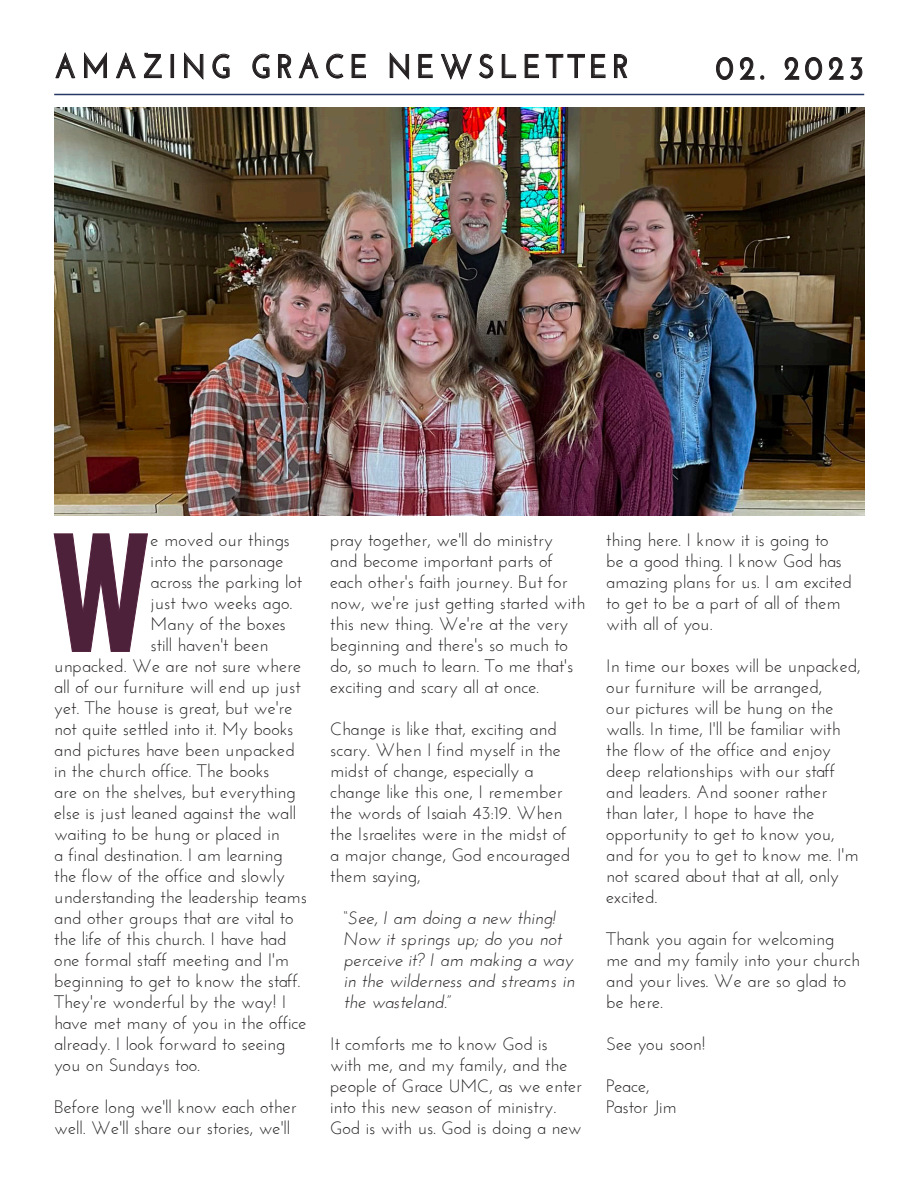
<style>
.page{position:relative;width:918px;height:1188px;background:#fff}
.page>*{position:absolute;margin:0;border:0;box-sizing:border-box;transform-origin:0 0}
.t1{font:168px "Bebas Kai";color:#4d213a}
.t2{font:700 33px "Josefin Sans";letter-spacing:.17em;color:#231f20;scale:.91 1}
.t3{font:18px/21px "Josefin Sans";color:#231f20}
.t4{font:italic 18px/21px "Josefin Sans";color:#231f20}
</style>
<div class="page">
<img style="left:54px;top:108px;width:810px;height:408px">
<hr style="left:54px;top:94px;width:810px;height:1px;background:#293764">
<svg style="left:55px;top:52px;width:21px;height:26px"></svg>
<svg style="left:84px;top:52px;width:23px;height:26px"></svg>
<svg style="left:116px;top:52px;width:20px;height:26px"></svg>
<svg style="left:144px;top:53px;width:18px;height:25px"></svg>
<div style="left:171px;top:54px;width:3px;height:24px;border:1px solid #231f20"></div>
<svg style="left:184px;top:52px;width:20px;height:28px"></svg>
<svg style="left:212px;top:53px;width:18px;height:26px"></svg>
<svg style="left:252px;top:53px;width:18px;height:26px"></svg>
<svg style="left:278px;top:54px;width:14px;height:24px"></svg>
<svg style="left:298px;top:52px;width:21px;height:26px"></svg>
<svg style="left:326px;top:53px;width:18px;height:26px"></svg>
<svg style="left:351px;top:54px;width:15px;height:24px"></svg>
<svg style="left:390px;top:52px;width:19px;height:28px"></svg>
<svg style="left:418px;top:54px;width:15px;height:24px"></svg>
<svg style="left:440px;top:54px;width:32px;height:26px"></svg>
<svg style="left:479px;top:54px;width:15px;height:25px"></svg>
<svg style="left:502px;top:54px;width:14px;height:24px"></svg>
<svg style="left:524px;top:54px;width:15px;height:24px"></svg>
<svg style="left:545px;top:54px;width:40px;height:24px"></svg>
<svg style="left:591px;top:54px;width:15px;height:24px"></svg>
<svg style="left:614px;top:54px;width:14px;height:24px"></svg>
<svg style="left:716px;top:57px;width:17px;height:23px"></svg>
<svg style="left:739px;top:57px;width:26px;height:23px"></svg>
<svg style="left:784px;top:57px;width:15px;height:23px"></svg>
<svg style="left:805px;top:57px;width:17px;height:23px"></svg>
<svg style="left:828px;top:57px;width:16px;height:23px"></svg>
<svg style="left:850px;top:57px;width:13px;height:23px"></svg>
<svg style="left:53px;top:533px;width:95px;height:119px"></svg>
<p class="t2" style="left:54px;top:47px;width:632px">AMAZING GRACE NEWSLETTER</p>
<p class="t2" style="left:716px;top:49px;width:165px">02. 2023</p>
<p class="t1" style="left:51px;top:503px;width:101px">W</p>
<p class="t3" style="left:151px;top:530px;width:141px">e moved our things</p>
<p class="t3" style="left:151px;top:551px;width:135px">into the parsonage</p>
<p class="t3" style="left:151px;top:572px;width:153px">across the parking lot</p>
<p class="t3" style="left:151px;top:593px;width:143px">just two weeks ago.</p>
<p class="t3" style="left:151px;top:614px;width:137px">Many of the boxes</p>
<p class="t3" style="left:151px;top:635px;width:119px">still haven't been</p>
<p class="t3" style="left:54px;top:656px;width:249px">unpacked. We are not sure where</p>
<p class="t3" style="left:54px;top:677px;width:248px">all of our furniture will end up just</p>
<p class="t3" style="left:54px;top:698px;width:240px">yet. The house is great, but we're</p>
<p class="t3" style="left:54px;top:719px;width:241px">not quite settled into it. My books</p>
<p class="t3" style="left:54px;top:740px;width:242px">and pictures have been unpacked</p>
<p class="t3" style="left:54px;top:761px;width:217px">in the church office. The books</p>
<p class="t3" style="left:54px;top:782px;width:243px">are on the shelves, but everything</p>
<p class="t3" style="left:54px;top:803px;width:243px">else is just leaned against the wall</p>
<p class="t3" style="left:54px;top:824px;width:227px">waiting to be hung or placed in</p>
<p class="t3" style="left:54px;top:845px;width:230px">a final destination. I am learning</p>
<p class="t3" style="left:54px;top:866px;width:232px">the flow of the office and slowly</p>
<p class="t3" style="left:54px;top:887px;width:255px">understanding the leadership teams</p>
<p class="t3" style="left:54px;top:908px;width:241px">and other groups that are vital to</p>
<p class="t3" style="left:54px;top:929px;width:234px">the life of this church. I have had</p>
<p class="t3" style="left:54px;top:950px;width:237px">one formal staff meeting and I'm</p>
<p class="t3" style="left:54px;top:971px;width:248px">beginning to get to know the staff.</p>
<p class="t3" style="left:54px;top:992px;width:233px">They're wonderful by the way! I</p>
<p class="t3" style="left:54px;top:1013px;width:254px">have met many of you in the office</p>
<p class="t3" style="left:54px;top:1034px;width:233px">already. I look forward to seeing</p>
<p class="t3" style="left:54px;top:1055px;width:148px">you on Sundays too.</p>
<p class="t3" style="left:54px;top:1097px;width:244px">Before long we'll know each other well. We'll share our stories, we'll</p>
<p class="t3" style="left:330px;top:530px;width:257px">pray together, we'll do ministry<br>and become important parts of each other's faith journey. But for now, we're just getting started with this new thing. We're at the very beginning and there's so much to do, so much to learn. To me that's exciting and scary all at once.</p>
<p class="t3" style="left:330px;top:719px;width:242px">Change is like that, exciting and scary. When I find myself in the midst of change, especially a change like this one, I remember the words of Isaiah 43:19. When the Israelites were in the midst of a major change, God encouraged them saying,</p>
<p class="t4" style="left:344px;top:908px;width:232px">“See, I am doing a new thing!<br>Now it springs up; do you not perceive it? I am making a way in the wilderness and streams in the wasteland.”</p>
<p class="t3" style="left:330px;top:1034px;width:254px">It comforts me to know God is with me, and my family, and the people of Grace UMC, as we enter into this new season of ministry.<br>God is with us. God is doing a new</p>
<p class="t3" style="left:606px;top:530px;width:247px">thing here. I know it is going to<br>be a good thing. I know God has amazing plans for us. I am excited to get to be a part of all of them with all of you.</p>
<p class="t3" style="left:606px;top:656px;width:256px">In time our boxes will be unpacked, our furniture will be arranged,<br>our pictures will be hung on the walls. In time, I'll be familiar with the flow of the office and enjoy deep relationships with our staff and leaders. And sooner rather than later, I hope to have the opportunity to get to know you, and for you to get to know me. I'm not scared about that at all, only excited.</p>
<p class="t3" style="left:606px;top:929px;width:255px">Thank you again for welcoming me and my family into your church and your lives. We are so glad to be here.</p>
<p class="t3" style="left:606px;top:1034px;width:101px">See you soon!</p>
<p class="t3" style="left:606px;top:1076px;width:45px">Peace,</p>
<p class="t3" style="left:606px;top:1097px;width:72px">Pastor Jim</p>
</div>
